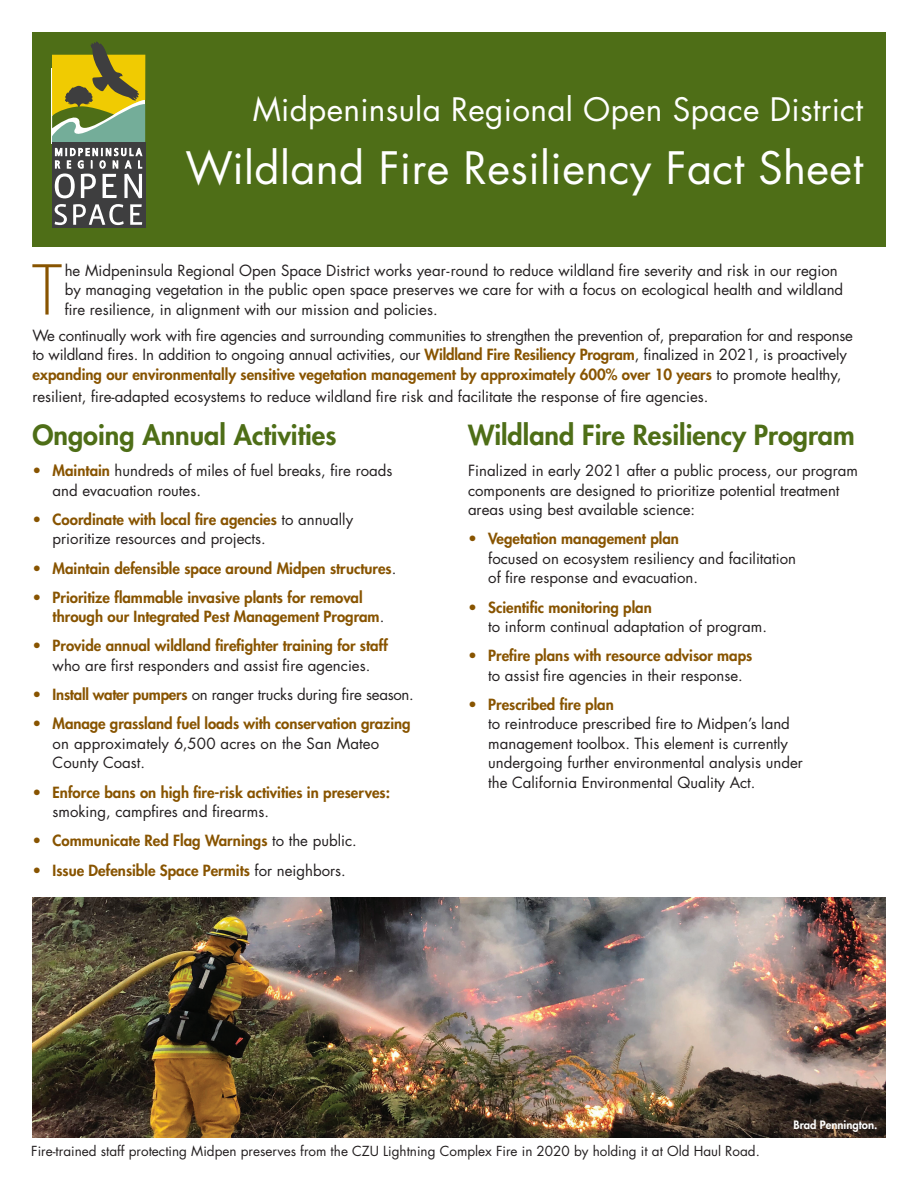
<style>
.page{position:relative;width:918px;height:1188px;background:#fff}
.page>*{position:absolute;margin:0;border:0;box-sizing:border-box;transform-origin:0 0}
.t1{font:300 66.75px "Futura";color:#885400}
.t2{font:43.5px "Futura";letter-spacing:.01em;color:#fff}
.t3{font:31.5px "Futura";letter-spacing:.01em;color:#fff}
.t4{font:800 27px "Futura";color:#4e6e17}
.t5{font:15px/19.5px "Futura";color:#231f20}
.t6{font:800 15px/19.5px "Futura";color:#885400}
.t7{font:13.5px "Futura";color:#231f20}
.t8{font:800 11.25px "Futura";color:#fff}
.s1{font-weight:800;color:#885400}
.s2{color:#885400}
.s3{font-weight:400}
.s4{font-weight:400;color:#231f20}
</style>
<div class="page">
<img style="left:32px;top:898px;width:854px;height:239px">
<div style="left:32px;top:32px;width:854px;height:215px;background:#4e6e17"></div>
<div style="left:52px;top:142px;width:93px;height:86px;background:#3e3e3f"></div>
<svg style="left:55px;top:204px;width:12px;height:21px"></svg>
<svg style="left:73px;top:204px;width:51px;height:21px"></svg>
<svg style="left:130px;top:204px;width:12px;height:21px"></svg>
<svg style="left:52px;top:41px;width:93px;height:157px"></svg>
<p class="t3" style="left:253px;top:89px;width:612px">Midpeninsula Regional Open Space District</p>
<p class="t2" style="left:185px;top:140px;width:679px">Wildland Fire Resiliency Fact Sheet</p>
<h1 class="t1" style="left:32px;top:250px;width:32px">T</h1>
<p class="t5" style="left:65px;top:260px;width:780px">he Midpeninsula Regional Open Space District works year-round to reduce wildland fre severity and risk in our region by managing vegetation in the public open space preserves we care for with a focus on ecological health and wildland fre resilience, in alignment with our mission and policies.</p>
<p class="t5" style="left:32px;top:326px;width:822px">We continually work with fre agencies and surrounding communities to strengthen the prevention of, preparation for and response to wildland fres. In addition to ongoing annual activities, our <span class="s1">Wildland Fire Resiliency Program</span>, fnalized in 2021, is proactively <span class="s1">expanding our environmentally sensitive vegetation management by approximately 600% over 10 years</span> to promote healthy,</p>
<p class="t5" style="left:32px;top:386px;width:678px">resilient, fre-adapted ecosystems to reduce wildland fre risk and facilitate the response of fre agencies.</p>
<h2 class="t4" style="left:32px;top:418px;width:306px">Ongoing Annual Activities</h2>
<p class="t5" style="left:53px;top:461px;width:341px;text-indent:-20px"><span class="s2">•</span> <span class="s1">Maintain</span> hundreds of miles of fuel breaks, fre roads and evacuation routes.</p>
<p class="t5" style="left:53px;top:510px;width:302px;text-indent:-20px"><span class="s2">•</span> <span class="s1">Coordinate with local fre agencies</span> to annually prioritize resources and projects.</p>
<p class="t6" style="left:32px;top:558px;width:365px"><span class="s3">•</span> Maintain defensible space around Midpen structures<span class="s4">.</span></p>
<p class="t6" style="left:53px;top:587px;width:333px;text-indent:-20px"><span class="s3">•</span> Prioritize fammable invasive plants for removal through our Integrated Pest Management Program<span class="s4">.</span></p>
<p class="t6" style="left:32px;top:636px;width:357px"><span class="s3">•</span> Provide annual wildland frefghter training for staff</p>
<p class="t5" style="left:53px;top:656px;width:319px">who are frst responders and assist fre agencies.</p>
<p class="t5" style="left:32px;top:685px;width:383px"><span class="s2">•</span> <span class="s1">Install water pumpers</span> on ranger trucks during fre season.</p>
<p class="t5" style="left:53px;top:714px;width:359px;text-indent:-20px"><span class="s2">•</span> <span class="s1">Manage grassland fuel loads with conservation grazing </span>on approximately 6,500 acres on the San Mateo<br>County Coast.</p>
<p class="t6" style="left:32px;top:782px;width:359px"><span class="s3">•</span> Enforce bans on high fre-risk activities in preserves:</p>
<p class="t5" style="left:53px;top:802px;width:218px">smoking, campfres and frearms.</p>
<p class="t6" style="left:32px;top:831px;width:326px"><span class="s3">•</span> Communicate Red Flag Warnings <span class="s4">to the public.</span></p>
<p class="t6" style="left:32px;top:860px;width:315px"><span class="s3">•</span> Issue Defensible Space Permits <span class="s4">for neighbors.</span></p>
<h2 class="t4" style="left:468px;top:418px;width:388px">Wildland Fire Resiliency Program</h2>
<p class="t5" style="left:468px;top:461px;width:392px">Finalized in early 2021 after a public process, our program components are designed to prioritize potential treatment areas using best available science:</p>
<p class="t6" style="left:468px;top:529px;width:212px"><span class="s3">•</span> Vegetation management plan</p>
<p class="t5" style="left:488px;top:549px;width:309px">focused on ecosystem resiliency and facilitation of fre response and evacuation.</p>
<p class="t6" style="left:468px;top:597px;width:185px"><span class="s3">•</span> Scientifc monitoring plan</p>
<p class="t5" style="left:488px;top:617px;width:280px">to inform continual adaptation of program.</p>
<p class="t6" style="left:468px;top:646px;width:286px"><span class="s3">•</span> Prefre plans with resource advisor maps</p>
<p class="t5" style="left:488px;top:666px;width:256px">to assist fre agencies in their response.</p>
<p class="t6" style="left:468px;top:695px;width:147px"><span class="s3">•</span> Prescribed fre plan</p>
<p class="t5" style="left:488px;top:714px;width:316px">to reintroduce prescribed fre to Midpen’s land management toolbox. This element is currently undergoing further environmental analysis under the California Environmental Quality Act.</p>
<p class="t7" style="left:31px;top:1142px;width:730px">Fire-trained staff protecting Midpen preserves from the CZU Lightning Complex Fire in 2020 by holding it at Old Haul Road.</p>
<p class="t8" style="left:794px;top:1117px;width:85px">Brad Pennington.</p>
</div>
